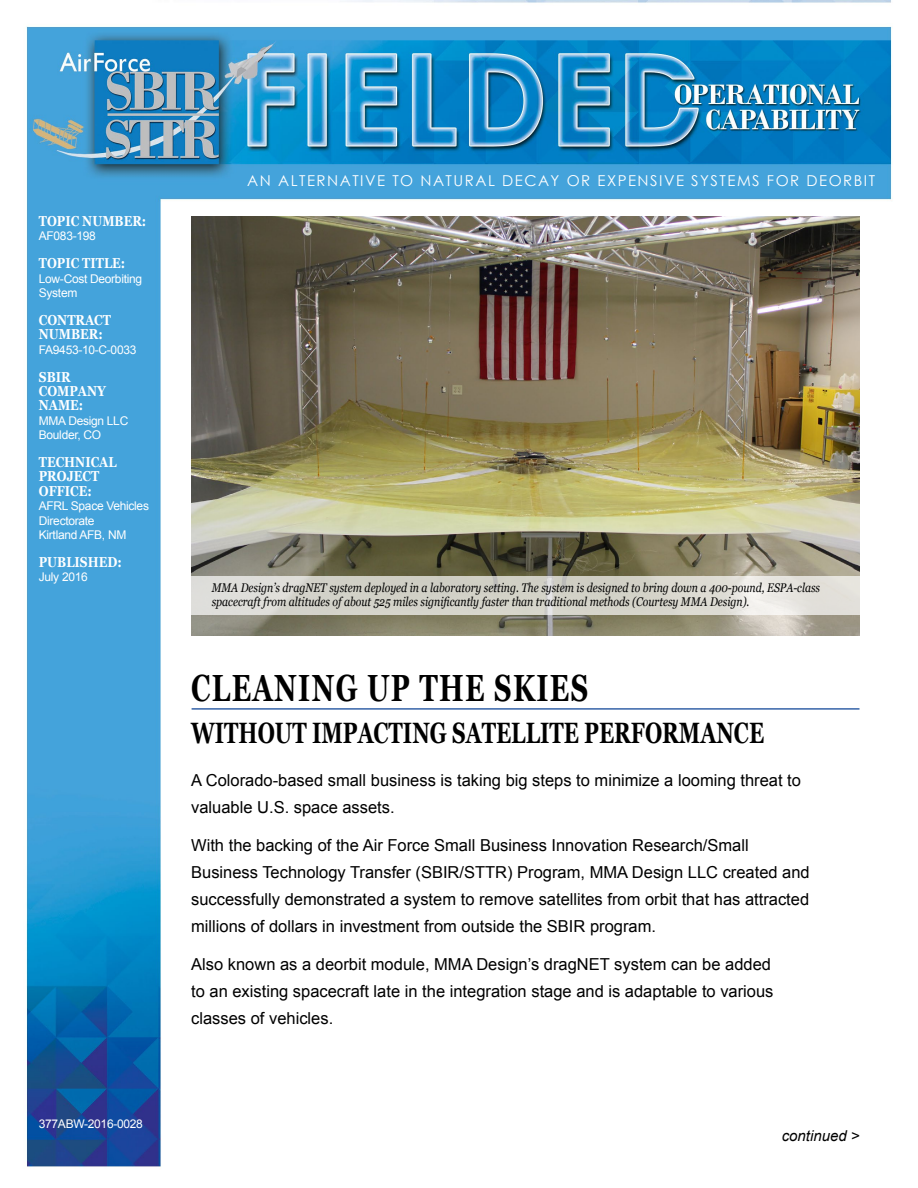
<style>
.page{position:relative;width:918px;height:1188px;background:#fff}
.page>*{position:absolute;margin:0;border:0;box-sizing:border-box;transform-origin:0 0}
.t1{font:700 37.8px "Georgia";letter-spacing:.05em;color:#000;scale:.71 1}
.t2{font:700 29.4px "Georgia";color:#000;scale:.71 1}
.t3{font:16.5px/27px "Arial";color:#000}
.t4{font:15px "Century Gothic";letter-spacing:.1em;color:#fff}
.t5{font:italic 15px "Arial";color:#000}
.t6{font:700 14.4px/14.4px "Georgia";color:#fff;scale:.83 1}
.t7{font:italic 12.6px/13.5px "Georgia";color:#000;scale:.83 1}
.t8{font:12px/14.4px "Arial";letter-spacing:-.025em;color:#fff}
</style>
<div class="page">
<img style="left:26px;top:0;width:866px;height:1167px">
<hr style="left:192px;top:708px;width:668px;height:2px;background:#3563a8">
<img style="left:191px;top:216px;width:669px;height:419px">
<svg style="left:191px;top:576px;width:669px;height:39px;background:#d9d8d0"></svg>
<p class="t6" style="left:39px;top:214px;width:131px">TOPIC NUMBER:</p>
<p class="t8" style="left:39px;top:229px;width:58px">AF083-198</p>
<p class="t6" style="left:39px;top:256px;width:106px">TOPIC TITLE:</p>
<p class="t8" style="left:39px;top:271px;width:105px">Low-Cost Deorbiting<br>System</p>
<p class="t6" style="left:39px;top:313px;width:88px">CONTRACT<br>NUMBER:</p>
<p class="t8" style="left:39px;top:342px;width:99px">FA9453-10-C-0033</p>
<p class="t6" style="left:39px;top:369px;width:82px">SBIR<br>COMPANY<br>NAME:</p>
<p class="t8" style="left:39px;top:413px;width:91px">MMA Design LLC<br>Boulder, CO</p>
<p class="t6" style="left:39px;top:455px;width:95px">TECHNICAL<br>PROJECT<br>OFFICE:</p>
<p class="t8" style="left:39px;top:499px;width:112px">AFRL Space Vehicles<br>Directorate<br>Kirtland AFB, NM</p>
<p class="t6" style="left:39px;top:555px;width:101px">PUBLISHED:</p>
<p class="t8" style="left:39px;top:570px;width:50px">July 2016</p>
<p class="t8" style="left:39px;top:1116px;width:106px">377ABW-2016-0028</p>
<p class="t4" style="left:247px;top:170px;width:629px">AN ALTERNATIVE TO NATURAL DECAY OR EXPENSIVE SYSTEMS FOR DEORBIT</p>
<p class="t7" style="left:212px;top:581px;width:735px">MMA Design’s dragNET system deployed in a laboratory setting. The system is designed to bring down a 400-pound, ESPA-class spacecraft from altitudes of about 525 miles significantly faster than traditional methods (Courtesy MMA Design).</p>
<h1 class="t1" style="left:191px;top:664px;width:561px">CLEANING UP THE SKIES</h1>
<h2 class="t2" style="left:191px;top:714px;width:809px">WITHOUT IMPACTING SATELLITE PERFORMANCE</h2>
<p class="t3" style="left:191px;top:767px;width:611px">A Colorado-based small business is taking big steps to minimize a looming threat to valuable U.S. space assets.</p>
<p class="t3" style="left:191px;top:832px;width:620px">With the backing of the Air Force Small Business Innovation Research/Small Business Technology Transfer (SBIR/STTR) Program, MMA Design LLC created and successfully demonstrated a system to remove satellites from orbit that has attracted millions of dollars in investment from outside the SBIR program.</p>
<p class="t3" style="left:191px;top:951px;width:584px">Also known as a deorbit module, MMA Design’s dragNET system can be added to an existing spacecraft late in the integration stage and is adaptable to various classes of vehicles.</p>
<p class="t5" style="left:782px;top:1126px;width:79px">continued &gt;</p>
</div>
